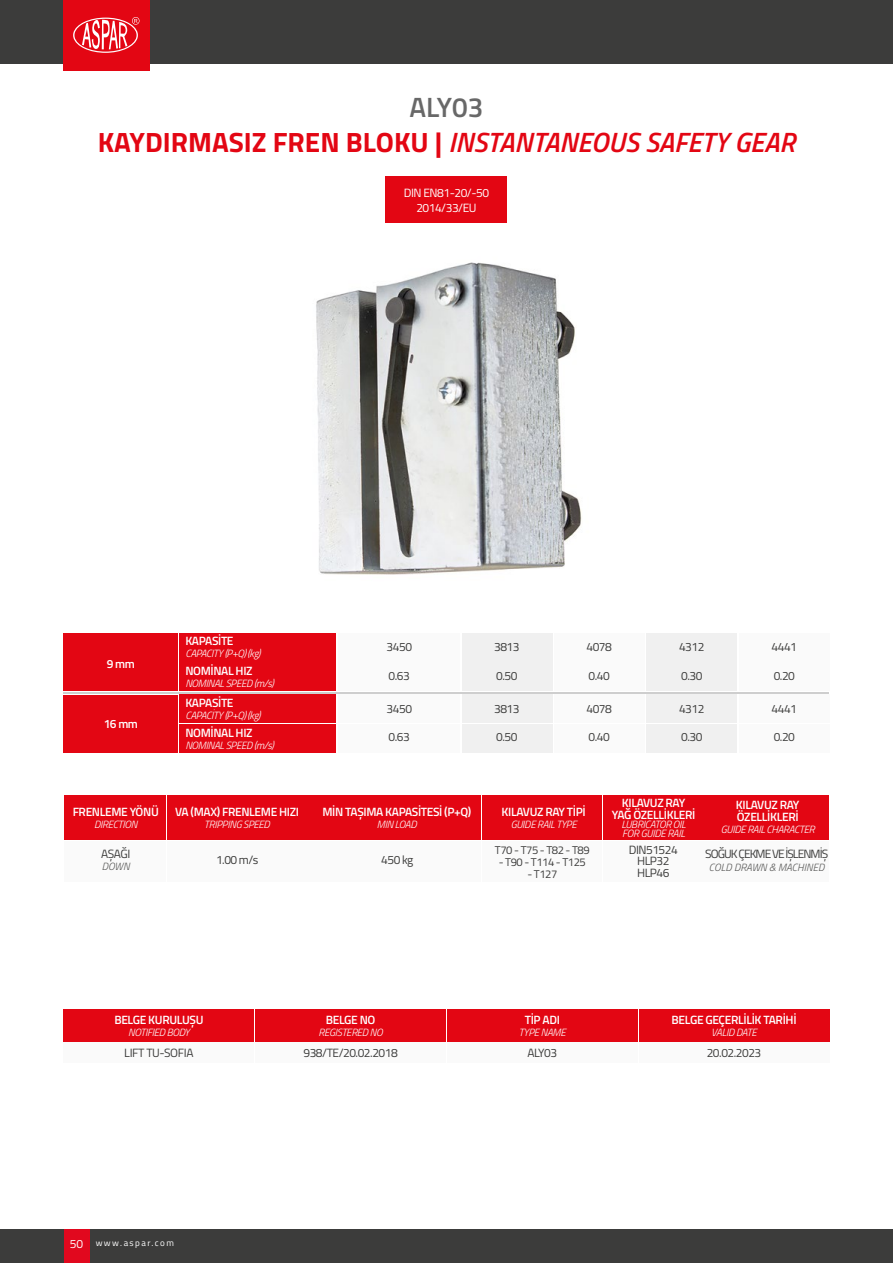
<style>
.page{position:relative;width:893px;height:1263px;background:#fff}
.page>*{position:absolute;margin:0;border:0;box-sizing:border-box;transform-origin:0 0}
.t1{font:italic 600 27.9px/35.5px "Titillium";color:#e30613;text-align:center}
.t2{font:600 12px/12px "Titillium";letter-spacing:-.03em;color:#fff;text-align:center}
.t3{font:12px/11.4px "Titillium";letter-spacing:-.04em;color:#3c3c3b;text-align:center}
.t4{font:12px/14.4px "Titillium";letter-spacing:-.04em;color:#fff;text-align:center}
.t5{font:12px "Titillium";letter-spacing:-.08em;color:#3c3c3b}
.t6{font:11.25px "Titillium";letter-spacing:-.04em;color:#3c3c3b}
.t7{font:italic 300 10.5px/9px "Titillium";letter-spacing:-.03em;color:#fff}
.t8{font:italic 300 10.5px "Titillium";color:#575756}
.t9{font:9px "Titillium";letter-spacing:.16em;color:#fff}
.s1{font-style:normal;color:#686868}
.s2{font-weight:700;font-style:normal}
.s3{font-size:12px}
</style>
<div class="page">
<div style="left:0;top:1229px;width:893px;height:34px;background:#3c3c3b"></div>
<div style="left:0;top:0;width:893px;height:64px;background:#3c3c3b"></div>
<div style="left:64px;top:0;width:86px;height:70px;background:#e30613"></div>
<svg style="left:73px;top:17px;width:67px;height:36px"></svg>
<img style="left:316px;top:262px;width:266px;height:313px">
<div style="left:179px;top:633px;width:157px;height:28px;background:#e30613"></div>
<div style="left:64px;top:633px;width:114px;height:58px;background:#e30613"></div>
<div style="left:179px;top:695px;width:157px;height:28px;background:#e30613"></div>
<div style="left:179px;top:662px;width:157px;height:28px;background:#e30613"></div>
<div style="left:179px;top:724px;width:157px;height:28px;background:#e30613"></div>
<div style="left:64px;top:695px;width:114px;height:57px;background:#e30613"></div>
<div style="left:338px;top:662px;width:122px;height:29px;background:#fafafa"></div>
<div style="left:338px;top:724px;width:122px;height:28px;background:#fafafa"></div>
<div style="left:739px;top:662px;width:90px;height:29px;background:#fafafa"></div>
<div style="left:739px;top:724px;width:90px;height:28px;background:#fafafa"></div>
<div style="left:554px;top:662px;width:91px;height:29px;background:#fafafa"></div>
<div style="left:554px;top:724px;width:91px;height:28px;background:#fafafa"></div>
<div style="left:462px;top:662px;width:90px;height:29px;background:#f0f0f0"></div>
<div style="left:462px;top:724px;width:90px;height:28px;background:#f0f0f0"></div>
<hr style="left:64px;top:692px;width:765px;height:1px;background:#cecece">
<div style="left:647px;top:662px;width:90px;height:29px;background:#f0f0f0"></div>
<div style="left:647px;top:724px;width:90px;height:28px;background:#f0f0f0"></div>
<div style="left:338px;top:633px;width:122px;height:28px;background:#fafafa"></div>
<div style="left:338px;top:695px;width:122px;height:28px;background:#fafafa"></div>
<div style="left:739px;top:633px;width:90px;height:28px;background:#fafafa"></div>
<div style="left:739px;top:695px;width:90px;height:28px;background:#fafafa"></div>
<div style="left:554px;top:633px;width:91px;height:28px;background:#fafafa"></div>
<div style="left:554px;top:695px;width:91px;height:28px;background:#fafafa"></div>
<div style="left:462px;top:633px;width:90px;height:28px;background:#f0f0f0"></div>
<div style="left:462px;top:695px;width:90px;height:28px;background:#f0f0f0"></div>
<div style="left:647px;top:633px;width:90px;height:28px;background:#f0f0f0"></div>
<div style="left:647px;top:695px;width:90px;height:28px;background:#f0f0f0"></div>
<div style="left:64px;top:795px;width:102px;height:45px;background:#e30613"></div>
<div style="left:64px;top:841px;width:102px;height:40px;background:#fafafa"></div>
<div style="left:167px;top:795px;width:140px;height:45px;background:#e30613"></div>
<div style="left:167px;top:841px;width:140px;height:40px;background:#fafafa"></div>
<div style="left:309px;top:841px;width:172px;height:40px;background:#fafafa"></div>
<div style="left:603px;top:841px;width:100px;height:40px;background:#fafafa"></div>
<div style="left:483px;top:841px;width:119px;height:40px;background:#fafafa"></div>
<div style="left:704px;top:841px;width:125px;height:40px;background:#fafafa"></div>
<div style="left:309px;top:795px;width:172px;height:45px;background:#e30613"></div>
<div style="left:603px;top:795px;width:100px;height:45px;background:#e30613"></div>
<div style="left:483px;top:795px;width:119px;height:45px;background:#e30613"></div>
<div style="left:704px;top:795px;width:125px;height:45px;background:#e30613"></div>
<div style="left:386px;top:177px;width:121px;height:46px;background:#e30613"></div>
<div style="left:64px;top:1009px;width:190px;height:32px;background:#e30613"></div>
<div style="left:64px;top:1042px;width:190px;height:21px;background:#fafafa"></div>
<div style="left:255px;top:1009px;width:191px;height:32px;background:#e30613"></div>
<div style="left:255px;top:1042px;width:191px;height:21px;background:#fafafa"></div>
<div style="left:447px;top:1009px;width:190px;height:32px;background:#e30613"></div>
<div style="left:447px;top:1042px;width:190px;height:21px;background:#fafafa"></div>
<div style="left:639px;top:1009px;width:190px;height:32px;background:#e30613"></div>
<div style="left:639px;top:1042px;width:190px;height:21px;background:#fafafa"></div>
<div style="left:64px;top:1229px;width:25px;height:34px;background:#e1081e"></div>
<h1 class="t1" style="left:98px;top:88px;width:699px"><span class="s1">ALY03<br></span><span class="s2">KAYDIRMASIZ FREN BLOKU |</span> INSTANTANEOUS SAFETY GEAR</h1>
<p class="t4" style="left:404px;top:185px;width:87px">DIN EN81-20/-50<br>2014/33/EU</p>
<p class="t2" style="left:107px;top:657px;width:30px">9 mm</p>
<p class="t2" style="left:104px;top:718px;width:36px">16 mm</p>
<p class="t2" style="left:185px;top:634px;width:50px">KAPASİTE</p>
<p class="t7" style="left:185px;top:649px;width:77px">CAPACITY (P+Q) (kg)</p>
<p class="t2" style="left:185px;top:664px;width:69px">NOMİNAL HIZ</p>
<p class="t7" style="left:185px;top:678px;width:90px">NOMINAL SPEED (m/s)</p>
<p class="t2" style="left:185px;top:726px;width:69px">NOMİNAL HIZ</p>
<p class="t7" style="left:185px;top:740px;width:90px">NOMINAL SPEED (m/s)</p>
<p class="t2" style="left:185px;top:696px;width:50px">KAPASİTE</p>
<p class="t7" style="left:185px;top:710px;width:77px">CAPACİTY (P+Q) (kg)</p>
<p class="t3" style="left:387px;top:641px;width:27px">3450</p>
<p class="t3" style="left:494px;top:641px;width:27px">3813</p>
<p class="t3" style="left:586px;top:641px;width:27px">4078</p>
<p class="t3" style="left:679px;top:641px;width:27px">4312</p>
<p class="t3" style="left:772px;top:641px;width:27px">4441</p>
<p class="t3" style="left:388px;top:669px;width:23px">0.63</p>
<p class="t3" style="left:496px;top:669px;width:23px">0.50</p>
<p class="t3" style="left:588px;top:669px;width:23px">0.40</p>
<p class="t3" style="left:681px;top:669px;width:23px">0.30</p>
<p class="t3" style="left:774px;top:669px;width:23px">0.20</p>
<p class="t3" style="left:387px;top:702px;width:27px">3450</p>
<p class="t3" style="left:494px;top:702px;width:27px">3813</p>
<p class="t3" style="left:586px;top:702px;width:27px">4078</p>
<p class="t3" style="left:679px;top:702px;width:27px">4312</p>
<p class="t3" style="left:772px;top:702px;width:27px">4441</p>
<p class="t3" style="left:388px;top:731px;width:23px">0.63</p>
<p class="t3" style="left:496px;top:731px;width:23px">0.50</p>
<p class="t3" style="left:588px;top:731px;width:23px">0.40</p>
<p class="t3" style="left:681px;top:731px;width:23px">0.30</p>
<p class="t3" style="left:774px;top:731px;width:23px">0.20</p>
<p class="t2" style="left:73px;top:805px;width:88px">FRENLEME YÖNÜ</p>
<p class="t7" style="left:94px;top:819px;width:45px">DIRECTION</p>
<p class="t3" style="left:101px;top:847px;width:31px">AŞAĞI</p>
<p class="t8" style="left:102px;top:859px;width:30px">DOWN</p>
<p class="t2" style="left:175px;top:805px;width:125px">VA (MAX) FRENLEME HIZI</p>
<p class="t7" style="left:204px;top:819px;width:67px">TRIPPING SPEED</p>
<p class="t2" style="left:322px;top:805px;width:150px">MİN TAŞIMA KAPASİTESİ (P+Q)</p>
<p class="t7" style="left:377px;top:819px;width:41px">MIN LOAD</p>
<p class="t2" style="left:502px;top:805px;width:86px">KILAVUZ RAY TİPİ</p>
<p class="t7" style="left:511px;top:819px;width:68px">GUIDE RAIL TYPE</p>
<p class="t2" style="left:612px;top:796px;width:85px">KILAVUZ RAY<br>YAĞ ÖZELLİKLERİ</p>
<p class="t7" style="left:621px;top:819px;width:66px">LUBRICATOR OIL<br>FOR GUIDE RAIL</p>
<p class="t2" style="left:736px;top:798px;width:65px;text-align:left">KILAVUZ RAY<br>ÖZELLİKLERİ</p>
<p class="t7" style="left:721px;top:824px;width:95px">GUIDE RAIL CHARACTER</p>
<p class="t3" style="left:216px;top:853px;width:44px">1.00 m/s</p>
<p class="t3" style="left:381px;top:853px;width:34px">450 kg</p>
<p class="t3" style="left:629px;top:843px;width:51px">DIN51524<br>HLP32<br>HLP46</p>
<p class="t6" style="left:495px;top:841px;width:96px">T70 - T75 - T82 - T89</p>
<p class="t6" style="left:499px;top:853px;width:89px">- T90 - T114 - T125</p>
<p class="t6" style="left:527px;top:865px;width:31px">- T127</p>
<p class="t5" style="left:705px;top:845px;width:124px">SOĞUK ÇEKME VE İŞLENMİŞ</p>
<p class="t8" style="left:709px;top:859px;width:117px">COLD DRAWN &amp; MACHINED</p>
<p class="t2" style="left:114px;top:1013px;width:91px">BELGE KURULUŞU</p>
<p class="t7" style="left:128px;top:1027px;width:63px">NOTIFIED BODY</p>
<p class="t3" style="left:124px;top:1047px;width:71px">LIFT TU-SOFIA</p>
<p class="t9" style="left:70px;top:1236px;width:106px"><span class="s3">50</span> www.aspar.com</p>
<p class="t2" style="left:326px;top:1013px;width:51px">BELGE NO</p>
<p class="t7" style="left:318px;top:1027px;width:66px">REGISTERED NO</p>
<p class="t3" style="left:303px;top:1047px;width:96px">938/TE/20.02.2018</p>
<p class="t2" style="left:525px;top:1013px;width:37px">TİP ADI</p>
<p class="t7" style="left:519px;top:1027px;width:48px">TYPE NAME</p>
<p class="t3" style="left:527px;top:1047px;width:31px">ALY03</p>
<p class="t2" style="left:671px;top:1013px;width:126px">BELGE GEÇERLİLİK TARİHİ</p>
<p class="t7" style="left:711px;top:1027px;width:47px">VALID DATE</p>
<p class="t3" style="left:707px;top:1047px;width:56px">20.02.2023</p>
</div>
